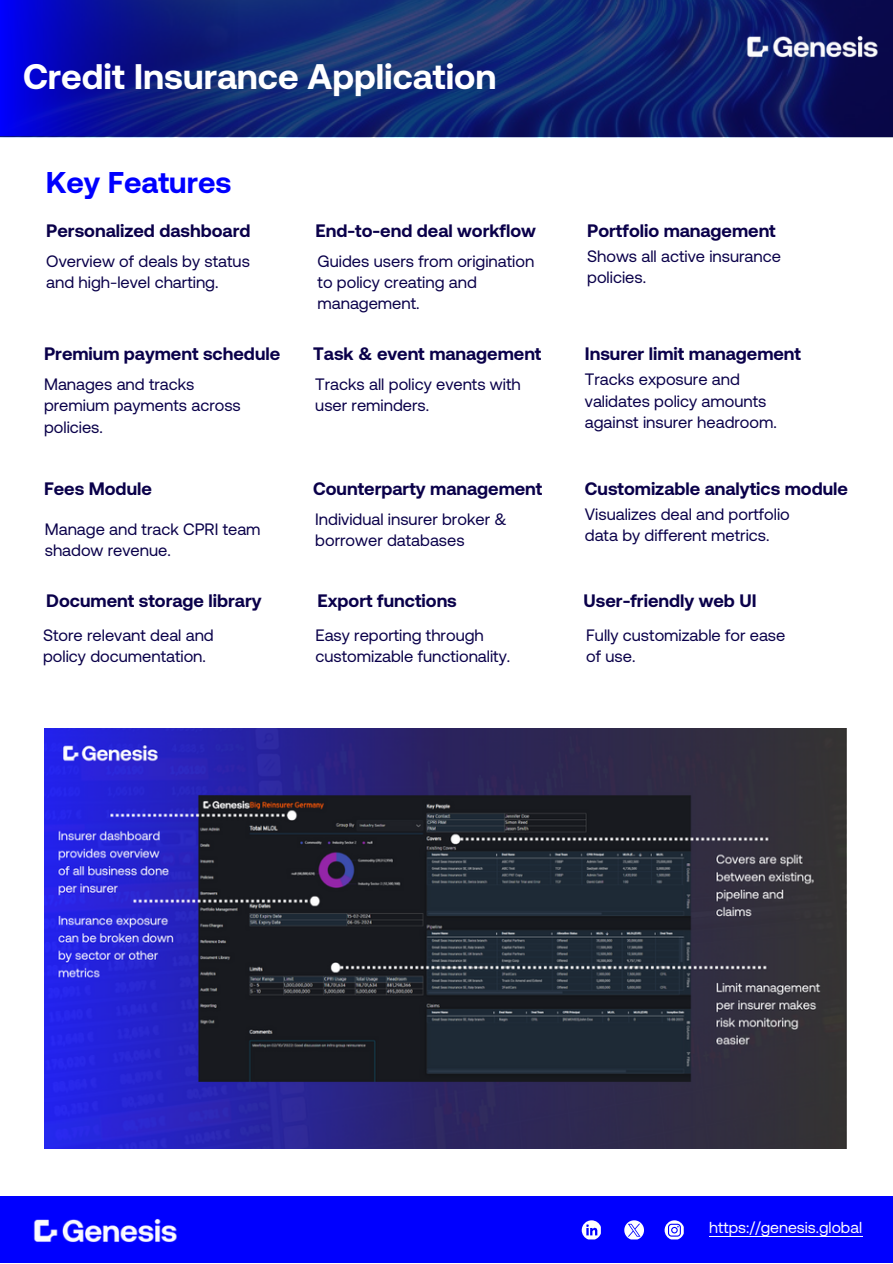
<style>
.page{position:relative;width:893px;height:1264px;background:#fff}
.page>*{position:absolute;margin:0;border:0;box-sizing:border-box;transform-origin:0 0}
.t1{font:700 35.55px "Aeonik";color:#fff}
.t2{font:700 30px "Aeonik";color:#00f}
.t3{font:700 18px "Aeonik";color:#0a004a}
.t4{font:16.5px/21.3px "Aeonik";color:#0a004a}
.t5{font:15.9px "Aeonik";color:#fff}
</style>
<div class="page">
<div style="left:0;top:1196px;width:892px;height:66px;background:#00f"></div>
<svg style="left:664px;top:1220px;width:19px;height:19px"></svg>
<svg style="left:581px;top:1220px;width:20px;height:19px"></svg>
<img style="left:33px;top:1219px;width:144px;height:24px">
<svg style="left:624px;top:1220px;width:20px;height:19px"></svg>
<hr style="left:709px;top:1235px;width:153px;height:1px;background:#fff">
<img style="left:0;top:0;width:892px;height:137px">
<svg style="left:0;top:0;width:237px;height:135px;background:#09119c"></svg>
<img style="left:745px;top:19px;width:147px;height:51px">
<img style="left:44px;top:728px;width:802px;height:420px">
<h4 class="t1" style="left:23px;top:56px;width:475px">Credit Insurance Application</h4>
<p class="t2" style="left:46px;top:165px;width:187px">Key Features</p>
<h1 class="t3" style="left:46px;top:220px;width:206px">Personalized dashboard</h1>
<p class="t3" style="left:315px;top:220px;width:222px">End-to-end deal workflow</p>
<h2 class="t3" style="left:587px;top:220px;width:190px">Portfolio management</h2>
<h3 class="t4" style="left:46px;top:250px;width:205px">Overview of deals by status and high-level charting.</h3>
<h4 class="t4" style="left:317px;top:250px;width:218px">Guides users from origination to policy creating and management.</h4>
<h3 class="t4" style="left:587px;top:245px;width:195px">Shows all active insurance policies.</h3>
<h4 class="t3" style="left:44px;top:343px;width:238px">Premium payment schedule</h4>
<h3 class="t3" style="left:313px;top:343px;width:230px">Task &amp; event management</h3>
<h4 class="t3" style="left:585px;top:343px;width:218px">Insurer limit management</h4>
<h3 class="t4" style="left:44px;top:373px;width:198px">Manages and tracks premium payments across policies.</h3>
<h3 class="t4" style="left:315px;top:373px;width:207px">Tracks all policy events with user reminders.</h3>
<h4 class="t4" style="left:585px;top:369px;width:193px">Tracks exposure and validates policy amounts against insurer headroom.</h4>
<h4 class="t3" style="left:44px;top:478px;width:109px">Fees Module</h4>
<h3 class="t3" style="left:313px;top:478px;width:231px">Counterparty management</h3>
<h4 class="t3" style="left:585px;top:478px;width:264px">Customizable analytics module</h4>
<h3 class="t4" style="left:45px;top:518px;width:217px">Manage and track CPRI team shadow revenue.</h3>
<h3 class="t4" style="left:315px;top:508px;width:193px">Individual insurer broker &amp; borrower databases</h3>
<h4 class="t4" style="left:585px;top:503px;width:206px">Visualizes deal and portfolio data by different metrics.</h4>
<h3 class="t3" style="left:46px;top:590px;width:217px">Document storage library</h3>
<h4 class="t3" style="left:317px;top:590px;width:141px">Export functions</h4>
<h4 class="t3" style="left:583px;top:590px;width:174px">User-friendly web UI</h4>
<h4 class="t4" style="left:43px;top:624px;width:172px">Store relevant deal and policy documentation.</h4>
<h3 class="t4" style="left:315px;top:624px;width:196px">Easy reporting through customizable functionality.</h3>
<h3 class="t4" style="left:586px;top:624px;width:201px">Fully customizable for ease of use.</h3>
<p class="t5" style="left:709px;top:1218px;width:154px">https://genesis.global</p>
</div>
